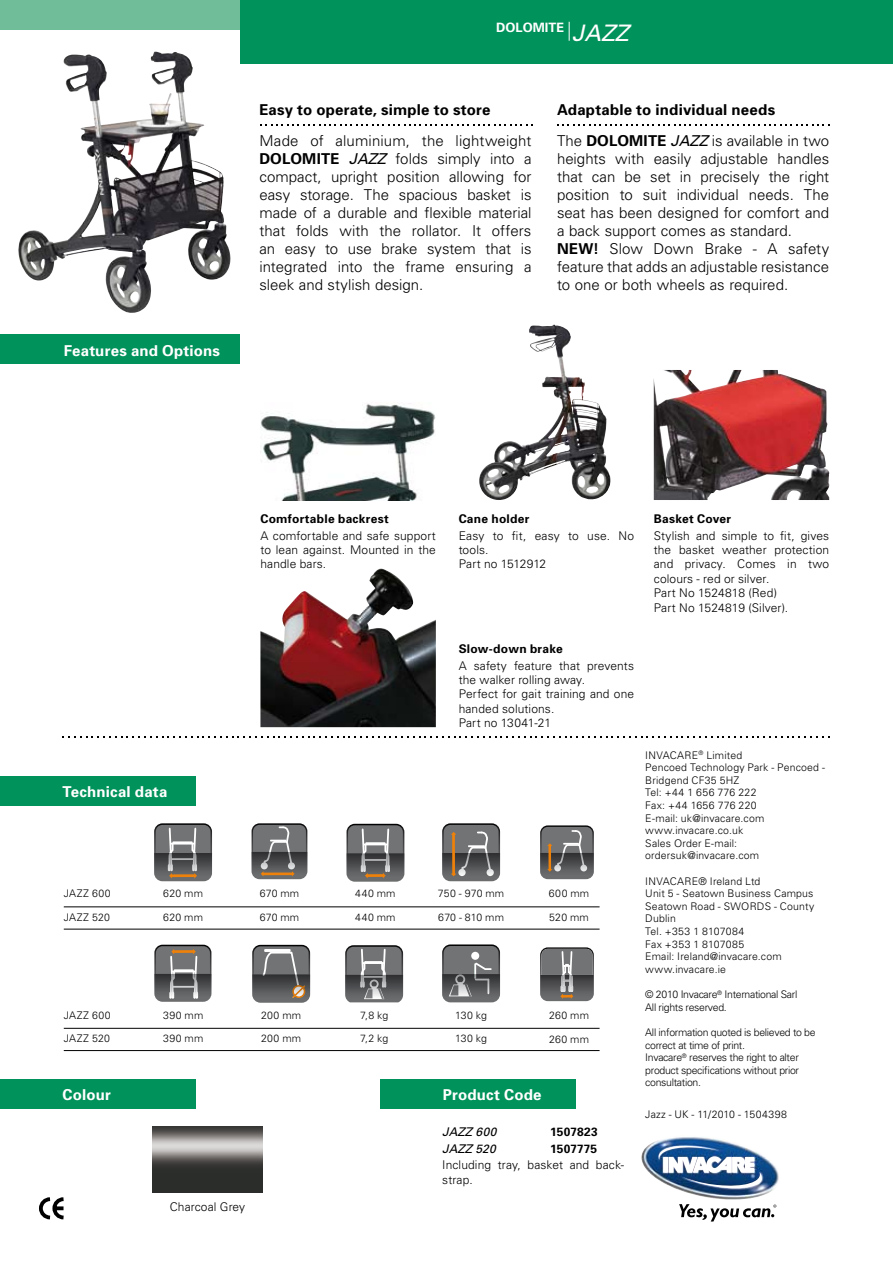
<style>
.page{position:relative;width:893px;height:1263px;background:#fff}
.page>*{position:absolute;margin:0;border:0;box-sizing:border-box;transform-origin:0 0}
.t1{font:300 15px/18px "Univers";color:#000}
.t2{font:700 15px/30.8px "Univers";letter-spacing:.015em;color:#000}
.t3{font:700 15px "Univers";letter-spacing:.015em;color:#fff}
.t4{font:700 12.9px "Univers";color:#fff}
.t5{font:300 12px/14.4px "Univers";letter-spacing:.01em;color:#000}
.t6{font:700 12px "Univers";letter-spacing:.02em;color:#000}
.t7{font:italic 12px "Univers";letter-spacing:.005em;color:#000}
.t8{font:300 10.5px/12.6px "Univers";letter-spacing:.01em;color:#000}
.t9{font:300 10.5px/12.6px "Univers";letter-spacing:-.03em;color:#000}
.s1{font-weight:400;font-style:italic;font-size:22.8px}
.s2{font-weight:400;font-style:italic}
.s3{font-weight:300}
.s4{font-weight:700}
</style>
<div class="page">
<div style="left:227px;top:0;width:666px;height:64px;background:#00925b"></div>
<svg style="left:18px;top:30px;width:221px;height:283px"></svg>
<img style="left:26px;top:52px;width:155px;height:191px">
<svg style="left:39px;top:1197px;width:25px;height:23px"></svg>
<div style="left:0;top:776px;width:196px;height:30px;background:#00925b"></div>
<svg style="left:62px;top:737px;width:767px;height:1px"></svg>
<img style="left:260px;top:403px;width:176px;height:97px">
<svg style="left:260px;top:124px;width:273px;height:2px"></svg>
<svg style="left:557px;top:124px;width:272px;height:2px"></svg>
<img style="left:479px;top:325px;width:84px;height:175px">
<img style="left:654px;top:370px;width:175px;height:130px">
<img style="left:152px;top:1126px;width:110px;height:66px">
<img style="left:641px;top:1137px;width:138px;height:63px">
<img style="left:658px;top:1143px;width:104px;height:48px">
<svg style="left:679px;top:1204px;width:97px;height:17px"></svg>
<div style="left:0;top:1079px;width:196px;height:30px;background:#00925b"></div>
<div style="left:0;top:334px;width:239px;height:30px;background:#00925b"></div>
<svg style="left:345px;top:945px;width:58px;height:57px;background:#737475"></svg>
<svg style="left:154px;top:823px;width:58px;height:58px;background:#72716f"></svg>
<svg style="left:252px;top:823px;width:55px;height:56px;background:#6f6d6b"></svg>
<svg style="left:442px;top:823px;width:58px;height:58px;background:#716e6b"></svg>
<svg style="left:346px;top:824px;width:58px;height:58px;background:#737271"></svg>
<svg style="left:252px;top:945px;width:58px;height:58px;background:#6f6e6d"></svg>
<svg style="left:540px;top:825px;width:54px;height:54px;background:#706e6d"></svg>
<svg style="left:154px;top:945px;width:57px;height:57px;background:#737170"></svg>
<svg style="left:442px;top:944px;width:58px;height:58px;background:#6f7071"></svg>
<svg style="left:569px;top:22px;width:1px;height:19px"></svg>
<div style="left:380px;top:1079px;width:196px;height:30px;background:#00925b"></div>
<hr style="left:64px;top:906px;width:536px;height:1px;background:#000">
<hr style="left:64px;top:929px;width:536px;height:1px;background:#000">
<hr style="left:64px;top:1028px;width:536px;height:1px;background:#000">
<hr style="left:64px;top:1050px;width:536px;height:1px;background:#000">
<div style="left:0;top:0;width:239px;height:30px;background:#6fbd99"></div>
<img style="left:260px;top:569px;width:176px;height:158px">
<img style="left:543px;top:999px;width:48px;height:2px">
<svg style="left:540px;top:947px;width:54px;height:52px;background:#727171"></svg>
<p class="t3" style="left:64px;top:341px;width:158px">Features and Options</p>
<p class="t4" style="left:496px;top:19px;width:134px">Dolomite <span class="s1">JAZZ</span></p>
<p class="t2" style="left:259px;top:94px;width:233px">Easy to operate, simple to store</p>
<p class="t1" style="left:259px;top:131px;width:274px">Made of aluminium, the lightweight</p>
<p class="t2" style="left:259px;top:143px;width:22px">DOLOMITE</p>
<p class="t1" style="left:259px;top:149px;width:274px;text-align:justify;text-indent:90px"><span class="s2">JAZZ</span> folds simply into a compact, upright position allowing for easy storage. The spacious basket is made of a durable and flexible material that folds with the rollator. It offers an easy to use brake system that is integrated into the frame ensuring a sleek and stylish design.</p>
<p class="t2" style="left:557px;top:94px;width:220px">Adaptable to individual needs<br><span class="s3">The</span> DOLOMITE</p>
<p class="t1" style="left:557px;top:131px;width:274px;text-indent:114px"><span class="s2">JAZZ</span> is available in two heights with easily adjustable handles that can be set in precisely the right position to suit individual needs. The seat has been designed for comfort and a back support comes as standard.<br><span class="s4">NEW!</span> Slow Down Brake - A safety feature that adds an adjustable resistance to one or both wheels as required.</p>
<p class="t6" style="left:260px;top:511px;width:130px">Comfortable backrest</p>
<p class="t5" style="left:260px;top:528px;width:177px;text-align:justify">A comfortable and safe support to lean against. Mounted in the handle bars.</p>
<p class="t6" style="left:459px;top:511px;width:72px">Cane holder</p>
<p class="t5" style="left:459px;top:528px;width:177px">Easy to fit, easy to use. N o tools.<br>Part no 1512912</p>
<p class="t6" style="left:654px;top:511px;width:79px">Basket Cover</p>
<p class="t5" style="left:654px;top:528px;width:177px">Stylish and simple to fit, gives the basket weather protection and privacy. Comes in two colours - red or silver.<br>Part N o 1524818 (Red)<br>Part No 1524819 (Silver).</p>
<p class="t6" style="left:459px;top:641px;width:106px">Slow-down brake</p>
<p class="t5" style="left:459px;top:658px;width:177px">A safety feature that prevents the walker rolling away.<br>Perfect for gait training and one handed solutions.<br>Part no 13041-21</p>
<p class="t3" style="left:63px;top:782px;width:106px">Technical data</p>
<p class="t8" style="left:64px;top:887px;width:48px">JAZZ 600</p>
<p class="t8" style="left:64px;top:911px;width:48px">JAZZ 520</p>
<p class="t8" style="left:64px;top:1008px;width:48px">JAZZ 600</p>
<p class="t8" style="left:64px;top:1032px;width:48px">JAZZ 520</p>
<p class="t3" style="left:63px;top:1085px;width:50px">Colour</p>
<p class="t8" style="left:163px;top:887px;width:41px">620 mm</p>
<p class="t8" style="left:163px;top:911px;width:41px">620 mm</p>
<p class="t8" style="left:163px;top:1008px;width:42px">390 mm</p>
<p class="t8" style="left:163px;top:1032px;width:42px">390 mm</p>
<p class="t8" style="left:260px;top:887px;width:41px">670 mm</p>
<p class="t8" style="left:260px;top:911px;width:41px">670 mm</p>
<p class="t8" style="left:261px;top:1008px;width:42px">200 mm</p>
<p class="t8" style="left:261px;top:1032px;width:42px">200 mm</p>
<p class="t8" style="left:355px;top:887px;width:42px">440 mm</p>
<p class="t8" style="left:355px;top:911px;width:42px">440 mm</p>
<p class="t8" style="left:360px;top:1008px;width:30px">7,8 kg</p>
<p class="t8" style="left:360px;top:1032px;width:30px">7,2 kg</p>
<p class="t8" style="left:438px;top:887px;width:68px">750 - 970 mm</p>
<p class="t8" style="left:438px;top:911px;width:67px">670 - 810 mm</p>
<p class="t8" style="left:549px;top:887px;width:42px">600 mm</p>
<p class="t8" style="left:549px;top:911px;width:41px">520 mm</p>
<p class="t8" style="left:455px;top:1008px;width:33px">130 kg</p>
<p class="t8" style="left:455px;top:1032px;width:33px">130 kg</p>
<p class="t8" style="left:549px;top:1009px;width:41px">260 mm</p>
<p class="t8" style="left:549px;top:1033px;width:41px">260 mm</p>
<p class="t3" style="left:443px;top:1085px;width:100px">Product Code</p>
<p class="t8" style="left:645px;top:748px;width:181px">InvacarE<sup>®</sup> Limited<br>Pencoed Technology Park - Pencoed -<br>Bridgend CF35 5HZ<br>Tel: +44 1 656 776 222<br>Fax: +44 1656 776 220<br>E-mail: uk@invacare.com www.invacare.co.uk<br>Sales Order E-mail: ordersuk@invacare.com</p>
<p class="t8" style="left:645px;top:874px;width:12px">INVACAR</p>
<p class="t8" style="left:645px;top:874px;width:170px;text-indent:47px">E® Ireland Ltd<br>Unit 5 - Seatown Business Campus<br>Seatown Road - SWOR DS - County<br>Dublin<br>Tel. +353 1 8107084<br>Fax +353 1 8107085<br>Email: Ireland@invacare.com www.invacare.ie</p>
<p class="t9" style="left:645px;top:988px;width:154px">© 2010 Invacare<sup>®</sup> International Sarl<br>All rights reserved.</p>
<p class="t9" style="left:645px;top:1025px;width:172px">All information quoted is believed to be correct at time of print.<br>Invacare<sup>®</sup> reserves the right to alter product specifications without prior consultation.</p>
<p class="t8" style="left:645px;top:1108px;width:143px">Jazz - UK - 11/2010 - 1504398</p>
<p class="t7" style="left:442px;top:1124px;width:56px">JAZZ 600</p>
<p class="t6" style="left:550px;top:1124px;width:49px">1507823</p>
<p class="t7" style="left:442px;top:1141px;width:55px">JAZZ 520</p>
<p class="t6" style="left:550px;top:1141px;width:48px">1507775</p>
<p class="t5" style="left:442px;top:1157px;width:183px">Including tray, basket and back&shy;strap.</p>
<p class="t5" style="left:170px;top:1199px;width:77px">Charcoal Grey</p>
</div>
